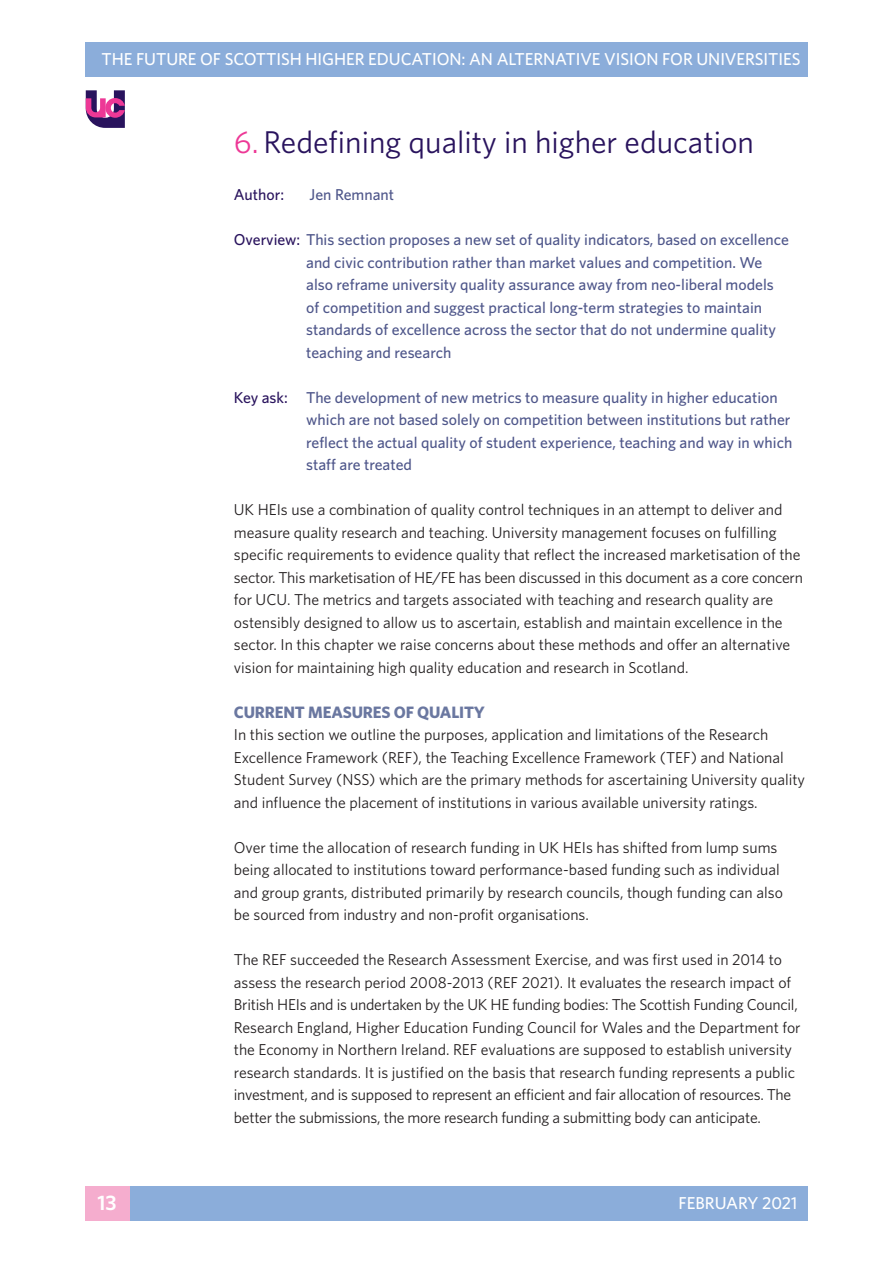
<style>
.page{position:relative;width:893px;height:1263px;background:#fff}
.page>*{position:absolute;margin:0;border:0;box-sizing:border-box;transform-origin:0 0}
.t1{font:31.5px "Whitney";color:#29135d}
.t2{font:600 21px "Whitney";color:#fff}
.t3{font:500 17.25px "Whitney";letter-spacing:-.005em;color:#fff}
.t4{font:700 16.5px "Whitney";letter-spacing:-.01em;color:#6a77a0}
.t5{font:15.75px/22.5px "Whitney";color:#231f20}
.t6{font:500 15.75px/22.5px "Whitney";color:#4e568a}
.t7{font:500 15.75px "Whitney";color:#29135d}
.s1{color:#ed3896}
.s2{color:#29135d}
</style>
<div class="page">
<div style="left:85px;top:43px;width:723px;height:34px;background:#8badda"></div>
<div style="left:134px;top:1186px;width:674px;height:34px;background:#8badda"></div>
<div style="left:85px;top:1186px;width:44px;height:34px;background:#f5adce"></div>
<svg style="left:86px;top:90px;width:39px;height:38px"></svg>
<p class="t3" style="left:102px;top:49px;width:700px">THE FUTURE OF SCOTTISH HIGHER EDUCATION: AN ALTERNATIVE VISION FOR UNIVERSITIES</p>
<h2 class="t2" style="left:98px;top:1190px;width:21px">13</h2>
<h1 class="t1" style="left:234px;top:123px;width:522px"><span class="s1">6.</span> Redefining quality in higher education</h1>
<p class="t7" style="left:234px;top:185px;width:52px">Author:</p>
<p class="t6" style="left:310px;top:183px;width:86px">Jen Remnant</p>
<p class="t6" style="left:306px;top:228px;width:484px;text-indent:-72px"><span class="s2">Overview:</span> This section proposes a new set of quality indicators, based on excellence and civic contribution rather than market values and competition. We also reframe university quality assurance away from neo-liberal models of competition and suggest practical long-term strategies to maintain standards of excellence across the sector that do not undermine quality teaching and research</p>
<p class="t6" style="left:306px;top:386px;width:488px;text-indent:-72px"><span class="s2">Key ask:</span> The development of new metrics to measure quality in higher education which are not based solely on competition between institutions but rather reflect the actual quality of student experience, teaching and way in which staff are treated</p>
<p class="t5" style="left:234px;top:498px;width:571px">UK HEIs use a combination of quality control techniques in an attempt to deliver and measure quality research and teaching. University management focuses on fulfilling specific requirements to evidence quality that reflect the increased marketisation of the sector. This marketisation of HE/FE has been discussed in this document as a core concern for UCU. The metrics and targets associated with teaching and research quality are ostensibly designed to allow us to ascertain, establish and maintain excellence in the sector. In this chapter we raise concerns about these methods and offer an alternative vision for maintaining high quality education and research in Scotland.</p>
<p class="t4" style="left:234px;top:702px;width:253px">CURRENT MEASURES OF QUALITY</p>
<p class="t5" style="left:234px;top:723px;width:573px">In this section we outline the purposes, application and limitations of the Research Excellence Framework (REF), the Teaching Excellence Framework (TEF) and National Student Survey (NSS) which are the primary methods for ascertaining University quality and influence the placement of institutions in various available university ratings.</p>
<p class="t5" style="left:234px;top:836px;width:551px">Over time the allocation of research funding in UK HEIs has shifted from lump sums being allocated to institutions toward performance-based funding such as individual and group grants, distributed primarily by research councils, though funding can also be sourced from industry and non-profit organisations.</p>
<p class="t5" style="left:234px;top:948px;width:568px">The REF succeeded the Research Assessment Exercise, and was first used in 2014 to assess the research period 2008-2013 (REF 2021). It evaluates the research impact of British HEIs and is undertaken by the UK HE funding bodies: The Scottish Funding Council, Research England, Higher Education Funding Council for Wales and the Department for the Economy in Northern Ireland. REF evaluations are supposed to establish university research standards. It is justified on the basis that research funding represents a public investment, and is supposed to represent an efficient and fair allocation of resources. The better the submissions, the more research funding a submitting body can anticipate.</p>
<p class="t3" style="left:679px;top:1193px;width:120px">FEBRUARY 2021</p>
</div>
